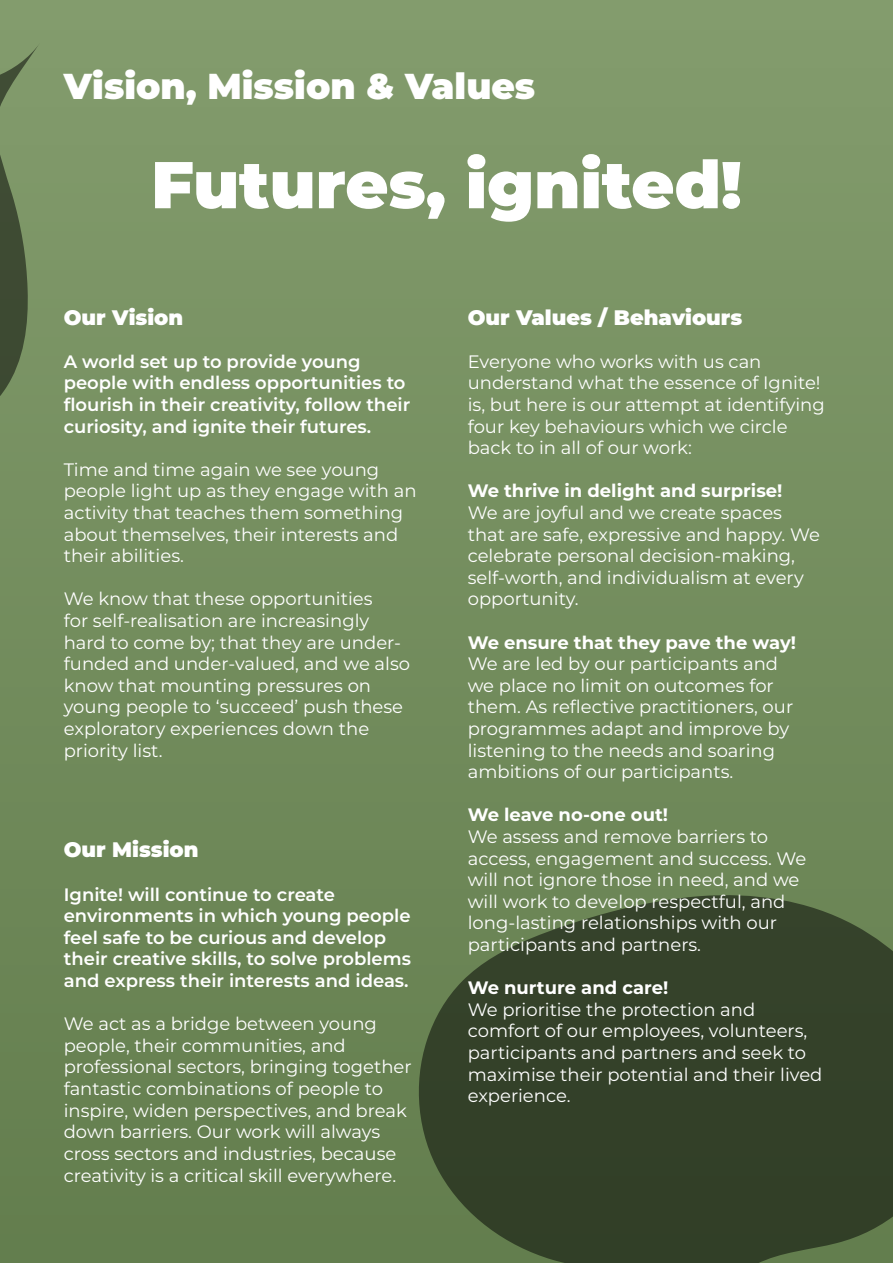
<style>
.page{position:relative;width:893px;height:1263px;background:#fff}
.page>*{position:absolute;margin:0;border:0;box-sizing:border-box;transform-origin:0 0}
.t1{font:900 66px "Montserrat";color:#fff}
.t2{font:900 36px "Montserrat";color:#fff}
.t3{font:900 21px "Montserrat";color:#fff}
.t4{font:18px/21.6px "Montserrat";color:#fff}
.t5{font:600 18px/21.6px "Montserrat";color:#fff}
.t6{font:700 18px "Montserrat";color:#fff}
.s1{font-weight:700}
</style>
<div class="page">
<div style="left:0;top:0;width:893px;height:1263px;background:linear-gradient(to bottom,#839c6d,#637d4d)"></div>
<svg style="left:0;top:42px;width:40px;height:410px;background:#687d56"></svg>
<svg style="left:413px;top:892px;width:480px;height:371px;background:#3b4b2f"></svg>
<h1 class="t2" style="left:64px;top:59px;width:473px">Vision, Mission &amp; Values</h1>
<h1 class="t1" style="left:151px;top:135px;width:592px">Futures, ignited!</h1>
<h2 class="t3" style="left:64px;top:301px;width:121px">Our Vision</h2>
<p class="t5" style="left:64px;top:350px;width:348px">A world set up to provide young people with endless opportunities to flourish in their creativity, follow their curiosity, and ignite their futures.</p>
<p class="t4" style="left:64px;top:458px;width:354px">Time and time again we see young people light up as they engage with an activity that teaches them something about themselves, their interests and their abilities.</p>
<p class="t4" style="left:64px;top:588px;width:348px">We know that these opportunities<br>for self-realisation are increasingly hard to come by; that they are under&shy;funded and under-valued, and we also know that mounting pressures on young people to ‘succeed’ push these exploratory experiences down the priority list.</p>
<h2 class="t3" style="left:64px;top:834px;width:136px">Our Mission</h2>
<p class="t5" style="left:64px;top:883px;width:349px">Ignite! will continue to create environments in which young people feel safe to be curious and develop their creative skills, to solve problems and express their interests and ideas.</p>
<p class="t4" style="left:64px;top:1012px;width:349px">We act as a bridge between young people, their communities, and professional sectors, bringing together fantastic combinations of people to inspire, widen perspectives, and break down barriers. Our work will always cross sectors and industries, because creativity is a critical skill everywhere.</p>
<h2 class="t3" style="left:468px;top:301px;width:276px">Our Values / Behaviours</h2>
<p class="t4" style="left:468px;top:350px;width:359px">Everyone who works with us can understand what the essence of Ignite! is, but here is our attempt at identifying four key behaviours which we circle back to in all of our work:</p>
<h1 class="t6" style="left:468px;top:478px;width:316px">We thrive in delight and surprise!</h1>
<p class="t4" style="left:468px;top:501px;width:354px">We are joyful and we create spaces that are safe, expressive and happy. We celebrate personal decision-making, self-worth, and individualism at every opportunity.</p>
<p class="t4" style="left:468px;top:631px;width:330px"><span class="s1">We ensure that they pave the way!<br></span>We are led by our participants and we place no limit on outcomes for them. As reflective practitioners, our programmes adapt and improve by listening to the needs and soaring ambitions of our participants.</p>
<h1 class="t6" style="left:468px;top:802px;width:202px">We leave no-one out!</h1>
<p class="t4" style="left:468px;top:825px;width:340px">We assess and remove barriers to access, engagement and success. We will not ignore those in need, and we will work to develop respectful, and long-lasting relationships with our participants and partners.</p>
<h1 class="t6" style="left:468px;top:975px;width:202px">We nurture and care!</h1>
<p class="t4" style="left:468px;top:998px;width:356px">We prioritise the protection and comfort of our employees, volunteers, participants and partners and seek to maximise their potential and their lived experience.</p>
</div>
